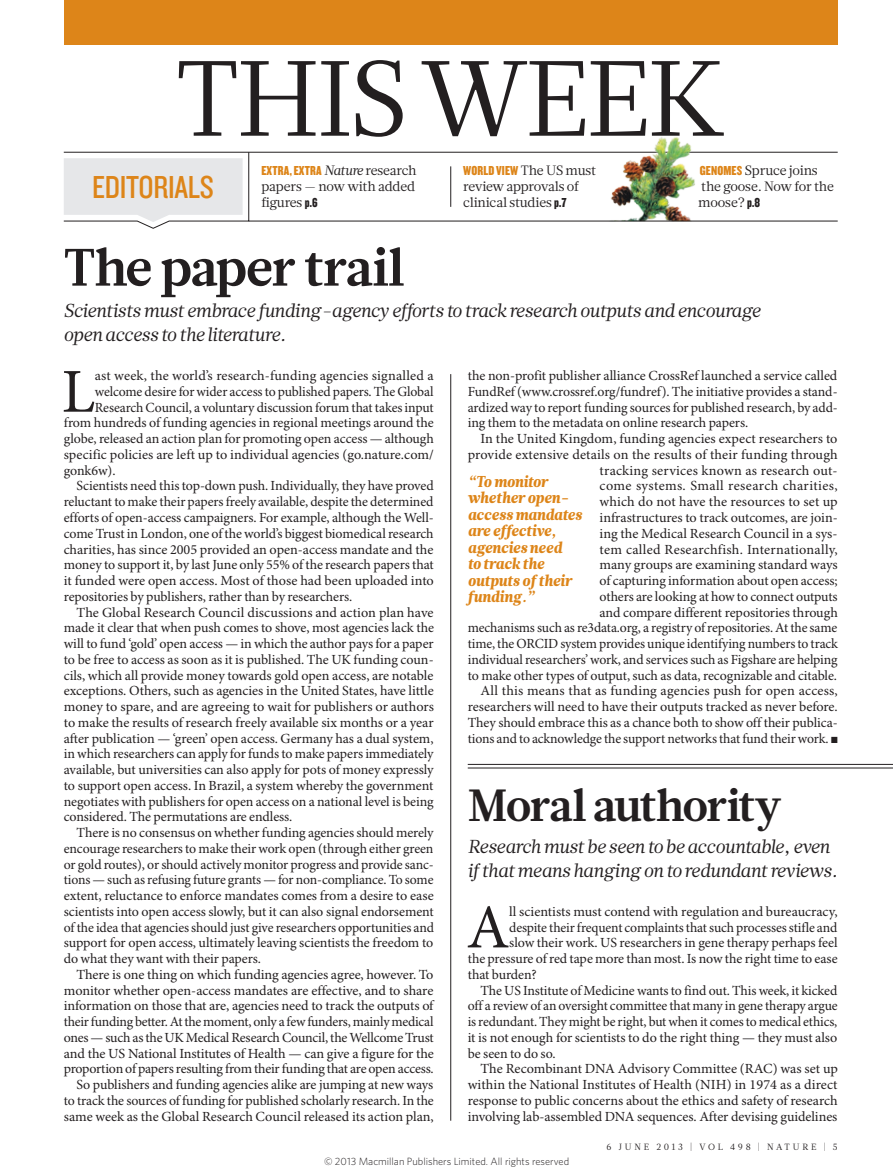
<style>
.page{position:relative;width:893px;height:1174px;background:#fff}
.page>*{position:absolute;margin:0;border:0;box-sizing:border-box;transform-origin:0 0}
.SECTION_HEADING{font:106.5px "Glosa Math";letter-spacing:-.025em;color:#231f20}
.BODY_DROP_CAP{font:62.4px "Minion Pro";color:#231f20}
.EDITORIAL_HEAD_35{font:700 52.5px "Glosa Math";letter-spacing:-.02em;color:#231f20}
.EDITORIAL_HEAD_30{font:700 45px "Glosa Math";letter-spacing:-.025em;color:#231f20}
.t1{font:33px "Knockout 29 Junior Ltweight";letter-spacing:-.01em;color:#dd8519}
.EDITORIAL_INTRO{font:italic 18.75px/23.7px "Glosa Math";letter-spacing:-.01em;color:#231f20}
.INTRO{font:italic 18.75px/23.7px "Glosa Math";letter-spacing:-.01em;color:#231f20}
.PULL_QUOTE{font:italic 900 15.75px/16.5px "Glosa Math";letter-spacing:-.015em;color:#dd8519;scale:.95 1}
.BODY_INDENT{font:13.95px/15.8px "Minion Pro";letter-spacing:-.005em;color:#231f20;text-align:justify}
.BODY_DROP_CAP-2{font:13.95px "Minion Pro";letter-spacing:-.005em;color:#231f20}
.MINI_TOC_TEXT{font:13.5px/15.8px "Glosa Math";letter-spacing:-.01em;color:#231f20}
.t2{font:300 10.5px "Whitney";color:#231f20}
.t3{font:9px "Glosa Math";letter-spacing:.3em;color:#231f20}
.s1{font-family:"Knockout 69 Full Liteweight";color:#dd8519}
.s2{font-style:italic}
.s3{font-family:"Knockout 69 Full Liteweight"}
</style>
<div class="page">
<hr style="left:64px;top:152px;width:774px;height:1px;background:#231f20">
<img style="left:607px;top:137px;width:89px;height:84px">
<div style="left:64px;top:0;width:774px;height:45px;background:#dd8519"></div>
<hr style="left:249px;top:221px;width:589px;height:1px;background:#231f20">
<hr style="left:450px;top:166px;width:1px;height:41px;background:#231f20">
<svg style="left:63px;top:152px;width:186px;height:77px"></svg>
<hr style="left:450px;top:374px;width:1px;height:746px;background:#231f20">
<hr style="left:468px;top:764px;width:425px;height:1px;background:#231f20">
<hr style="left:468px;top:767px;width:425px;height:1px;background:#231f20">
<p class="SECTION_HEADING" style="left:176px;top:29px;width:552px">THIS WEEK</p>
<p class="t1" style="left:92px;top:166px;width:123px">EDITORIALS</p>
<p class="MINI_TOC_TEXT" style="left:261px;top:163px;width:157px;text-align:justify"><span class="s1">EXTRA, EXTRA</span> <span class="s2">Nature</span> research papers — now with added figures <span class="s3">p.6</span></p>
<p class="MINI_TOC_TEXT" style="left:463px;top:163px;width:134px"><span class="s1">WORLD VIEW</span> The US must review approvals of clinical studies <span class="s3">p.7</span></p>
<p class="MINI_TOC_TEXT" style="left:698px;top:163px;width:137px"><span class="s1">GENOMES</span> Spruce joins the goose. Now for the moose? <span class="s3">p.8</span></p>
<p class="EDITORIAL_HEAD_35" style="left:64px;top:233px;width:341px">The paper trail</p>
<p class="EDITORIAL_INTRO" style="left:64px;top:299px;width:698px">Scientists must embrace funding-agency efforts to track research outputs and encourage open access to the literature.</p>
<p class="BODY_DROP_CAP" style="left:62px;top:354px;width:35px">L</p>
<p class="BODY_DROP_CAP-2" style="left:95px;top:367px;width:340px">ast week, the world’s research-funding agencies signalled a</p>
<p class="BODY_DROP_CAP-2" style="left:95px;top:383px;width:340px">welcome desire for wider access to published papers. The Global</p>
<p class="BODY_DROP_CAP-2" style="left:95px;top:399px;width:340px">Research Council, a voluntary discussion forum that takes input</p>
<p class="BODY_DROP_CAP-2" style="left:64px;top:414px;width:372px">from hundreds of funding agencies in regional meetings around the</p>
<p class="BODY_DROP_CAP-2" style="left:64px;top:430px;width:372px">globe, released an action plan for promoting open access — although</p>
<p class="BODY_DROP_CAP-2" style="left:64px;top:446px;width:372px">specific policies are left up to individual agencies (go.nature.com/</p>
<p class="BODY_DROP_CAP-2" style="left:64px;top:462px;width:53px">gonk6w).</p>
<p class="BODY_INDENT" style="left:64px;top:479px;width:372px;text-indent:13px">Scientists need this top-down push. Individually, they have proved reluctant to make their papers freely available, despite the determined efforts of open-access campaigners. For example, although the Well&shy;come Trust in London, one of the world’s biggest biomedical research charities, has since 2005 provided an open-access mandate and the money to support it, by last June only 55% of the research papers that it funded were open access. Most of those had been uploaded into repositories by publishers, rather than by researchers.</p>
<p class="BODY_INDENT" style="left:64px;top:605px;width:372px;text-indent:13px">The Global Research Council discussions and action plan have made it clear that when push comes to shove, most agencies lack the will to fund ‘gold’ open access — in which the author pays for a paper to be free to access as soon as it is published. The UK funding coun&shy;cils, which all provide money towards gold open access, are notable exceptions. Others, such as agencies in the United States, have little money to spare, and are agreeing to wait for publishers or authors to make the results of research freely available six months or a year after publication — ‘green’ open access. Germany has a dual system, in which researchers can apply for funds to make papers immediately available, but universities can also apply for pots of money expressly to support open access. In Brazil, a system whereby the government negotiates with publishers for open access on a national level is being considered. The permutations are endless.</p>
<p class="BODY_INDENT" style="left:64px;top:825px;width:372px;text-indent:13px">There is no consensus on whether funding agencies should merely encourage researchers to make their work open (through either green or gold routes), or should actively monitor progress and provide sanc&shy;tions — such as refusing future grants — for non-compliance. To some extent, reluctance to enforce mandates comes from a desire to ease scientists into open access slowly, but it can also signal endorsement of the idea that agencies should just give researchers opportunities and support for open access, ultimately leaving scientists the freedom to do what they want with their papers.</p>
<p class="BODY_INDENT" style="left:64px;top:967px;width:372px;text-indent:13px">There is one thing on which funding agencies agree, however. To monitor whether open-access mandates are effective, and to share information on those that are, agencies need to track the outputs of their funding better. At the moment, only a few funders, mainly medical ones — such as the UK Medical Research Council, the Wellcome Trust and the US National Institutes of Health — can give a figure for the proportion of papers resulting from their funding that are open access.</p>
<p class="BODY_INDENT" style="left:64px;top:1077px;width:372px;text-indent:13px">So publishers and funding agencies alike are jumping at new ways to track the sources of funding for published scholarly research. In the same week as the Global Research Council released its action plan,</p>
<p class="BODY_INDENT" style="left:468px;top:368px;width:371px">the non-profit publisher alliance CrossRef launched a service called FundRef (www.crossref.org/fundref). The initiative provides a stand&shy;ardized way to report funding sources for published research, by add&shy;ing them to the metadata on online research papers.</p>
<p class="BODY_INDENT" style="left:468px;top:431px;width:372px;text-align:right">In the United Kingdom, funding agencies expect researchers to provide extensive details on the results of their funding through tracking services known as research out-<br>come systems. Small research charities,<br>which do not have the resources to set up<br>infrastructures to track outcomes, are join-<br>ing the Medical Research Council in a sys-<br>tem called Researchfish. Internationally,<br>many groups are examining standard ways<br>of capturing information about open access;<br>others are looking at how to connect outputs<br>and compare different repositories through<br>mechanisms such as re3data.org, a registry of repositories. At the same time, the ORCID system provides unique identifying numbers to track individual researchers’ work, and services such as Figshare are helping to make other types of output, such as data, recognizable and citable.</p>
<p class="BODY_INDENT" style="left:468px;top:683px;width:372px;text-indent:13px">All this means that as funding agencies push for open access, researchers will need to have their outputs tracked as never before.<br>They should embrace this as a chance both to show off their publica&shy;tions and to acknowledge the support networks that fund their work. ■</p>
<p class="PULL_QUOTE" style="left:468px;top:473px;width:122px">“To monitor whether open&shy;access mandates are effective, agencies need<br>to track the outputs of their funding.”</p>
<p class="EDITORIAL_HEAD_30" style="left:468px;top:776px;width:315px">Moral authority</p>
<p class="INTRO" style="left:468px;top:834px;width:371px">Research must be seen to be accountable, even if that means hanging on to redundant reviews.</p>
<p class="BODY_DROP_CAP" style="left:466px;top:890px;width:45px">A</p>
<p class="BODY_DROP_CAP-2" style="left:509px;top:903px;width:330px">ll scientists must contend with regulation and bureaucracy,</p>
<p class="BODY_DROP_CAP-2" style="left:509px;top:918px;width:329px">despite their frequent complaints that such processes stifle and</p>
<p class="BODY_DROP_CAP-2" style="left:509px;top:934px;width:330px">slow their work. US researchers in gene therapy perhaps feel</p>
<p class="BODY_DROP_CAP-2" style="left:468px;top:950px;width:371px">the pressure of red tape more than most. Is now the right time to ease</p>
<p class="BODY_DROP_CAP-2" style="left:468px;top:966px;width:71px">that burden?</p>
<p class="BODY_INDENT" style="left:468px;top:983px;width:371px;text-indent:13px">The US Institute of Medicine wants to find out. This week, it kicked off a review of an oversight committee that many in gene therapy argue is redundant. They might be right, but when it comes to medical ethics, it is not enough for scientists to do the right thing — they must also be seen to do so.</p>
<p class="BODY_INDENT" style="left:468px;top:1061px;width:372px;text-indent:13px">The Recombinant DNA Advisory Committee (RAC) was set up within the National Institutes of Health (NIH) in 1974 as a direct response to public concerns about the ethics and safety of research involving lab-assembled DNA sequences. After devising guidelines</p>
<p class="t3" style="left:606px;top:1141px;width:233px">6 JUNE 2013 | VOL 498 | NATURE | 5</p>
<p class="t2" style="left:324px;top:1154px;width:247px">© 2013 Macmillan Publishers Limited. All rights reserved</p>
</div>
